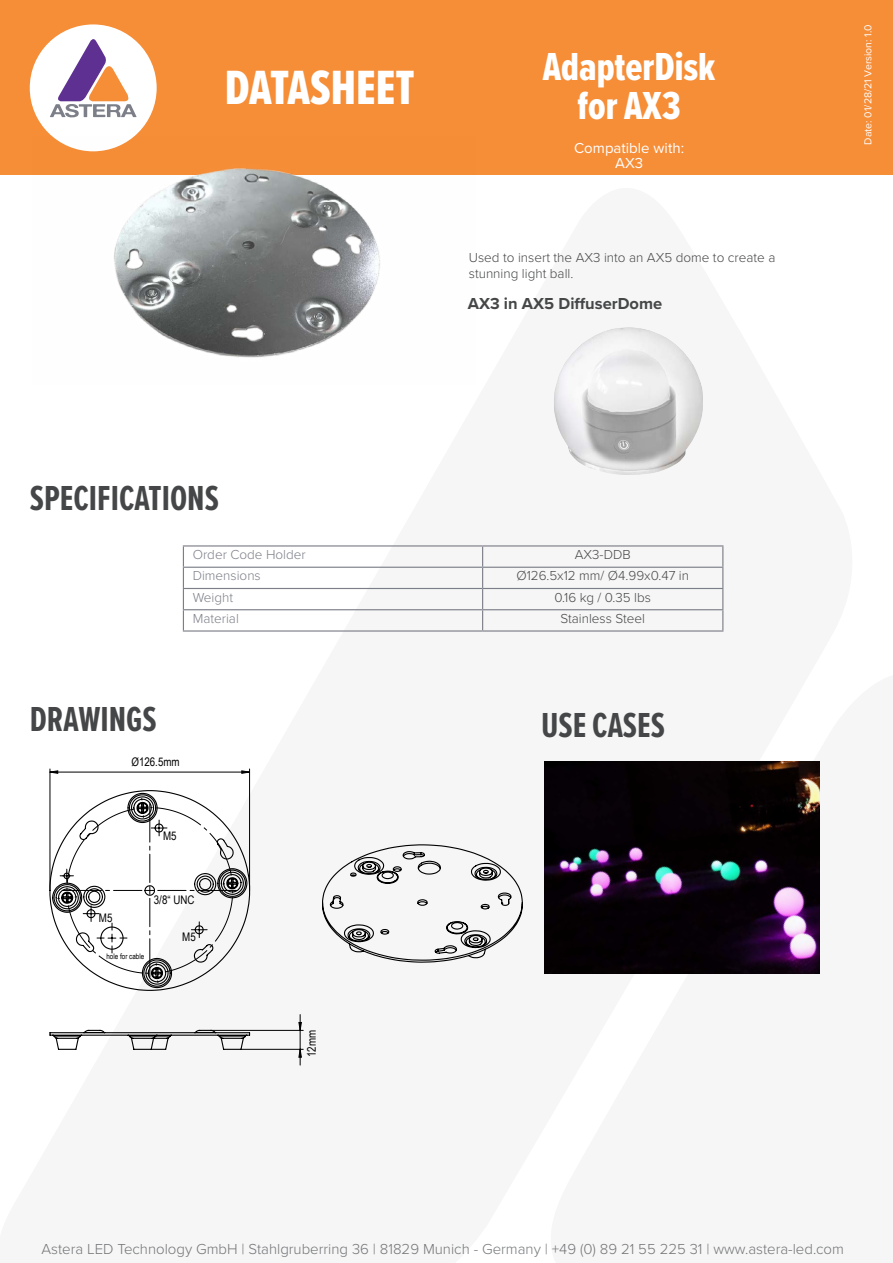
<style>
.page{position:relative;width:893px;height:1263px;background:#fff}
.page>*{position:absolute;margin:0;border:0;box-sizing:border-box;transform-origin:0 0}
.t1{font:49.8px "Proxima Nova Ex Cn Extrabld";color:#fff}
.t2{font:40.5px/39px "Proxima Nova Ex Cn Extrabld";color:#fff;text-align:center}
.t3{font:700 36px "Proxima Nova Ex Cn";color:#454647}
.t4{font:700 16.5px "Proxima Nova";color:#454647}
.t5{font:300 15px "Proxima Nova";color:#76787b}
.t6{font:15px/15px "Proxima Nova";color:#fff;text-align:center}
.t7{font:300 13.5px/16.2px "Proxima Nova";color:#454647}
.t8{font:300 13.5px "Proxima Nova";color:#7c7f88}
.t9{font:11.85px "Arial Narrow";color:#000}
.t10{font:10.5px "Proxima Nova";color:#fff}
.t11{font:7.65px "Arial Narrow";color:#000}
</style>
<div class="page">
<div style="left:0;top:0;width:893px;height:175px;background:#f68d37"></div>
<div style="left:30px;top:24px;width:127px;height:127px;background:#fff;border-radius:50%"></div>
<svg style="left:50px;top:37px;width:86px;height:81px"></svg>
<hr style="left:183px;top:545px;width:300px;height:1px;background:#7c7f88">
<hr style="left:483px;top:545px;width:240px;height:1px;background:#7c7f88">
<hr style="left:183px;top:567px;width:300px;height:1px;background:#7c7f88">
<hr style="left:483px;top:567px;width:240px;height:1px;background:#7c7f88">
<hr style="left:183px;top:588px;width:300px;height:1px;background:#7c7f88">
<hr style="left:483px;top:588px;width:240px;height:1px;background:#7c7f88">
<hr style="left:183px;top:609px;width:300px;height:1px;background:#7c7f88">
<svg style="left:183px;top:546px;width:1px;height:84px"></svg>
<hr style="left:483px;top:609px;width:240px;height:1px;background:#7c7f88">
<svg style="left:482px;top:546px;width:1px;height:84px"></svg>
<svg style="left:722px;top:546px;width:1px;height:84px"></svg>
<hr style="left:183px;top:630px;width:300px;height:2px;background:#7c7f88">
<hr style="left:483px;top:630px;width:240px;height:2px;background:#7c7f88">
<img style="left:52px;top:136px;width:328px;height:222px">
<img style="left:544px;top:761px;width:275px;height:213px">
<img style="left:554px;top:327px;width:149px;height:148px">
<hr style="left:50px;top:769px;width:1px;height:121px;background:#000">
<hr style="left:249px;top:769px;width:1px;height:121px;background:#000">
<hr style="left:211px;top:1030px;width:92px;height:1px;background:#000">
<hr style="left:241px;top:1049px;width:62px;height:1px;background:#000">
<svg style="left:49px;top:770px;width:201px;height:4px"></svg>
<svg style="left:298px;top:1014px;width:4px;height:51px"></svg>
<svg style="left:49px;top:1029px;width:202px;height:21px"></svg>
<svg style="left:49px;top:789px;width:202px;height:202px"></svg>
<svg style="left:322px;top:844px;width:201px;height:119px"></svg>
<h1 class="t1" style="left:225px;top:51px;width:191px">DATASHEET</h1>
<h2 class="t2" style="left:543px;top:47px;width:174px">AdapterDisk for AX3</h2>
<p class="t6" style="left:574px;top:140px;width:111px">Compatible with:<br>AX3</p>
<p class="t7" style="left:469px;top:248px;width:308px">Used to insert the AX3 into an AX5 dome to create a stunning light ball.</p>
<p class="t4" style="left:468px;top:291px;width:196px">AX3 in AX5 DiffuserDome</p>
<h3 class="t3" style="left:30px;top:472px;width:191px">SPECIFICATIONS</h3>
<p class="t8" style="left:193px;top:544px;width:115px">Order Code Holder</p>
<p class="t7" style="left:575px;top:546px;width:57px">AX3-DDB</p>
<p class="t8" style="left:193px;top:566px;width:70px">Dimensions</p>
<p class="t7" style="left:516px;top:567px;width:174px">Ø126.5x12 mm/ Ø4.99x0.47 in</p>
<p class="t8" style="left:193px;top:587px;width:42px">Weight</p>
<p class="t7" style="left:554px;top:588px;width:98px">0.16 kg / 0.35 lbs</p>
<p class="t8" style="left:193px;top:608px;width:48px">Material</p>
<p class="t7" style="left:560px;top:609px;width:86px">Stainless Steel</p>
<h3 class="t3" style="left:30px;top:693px;width:129px">DRAWINGS</h3>
<h3 class="t3" style="left:541px;top:698px;width:125px">USE CASES</h3>
<p class="t9" style="left:131px;top:753px;width:50px">Ø126.5mm</p>
<p class="t9" style="left:163px;top:827px;width:15px">M5</p>
<p class="t9" style="left:99px;top:909px;width:15px">M5</p>
<p class="t11" style="left:106px;top:950px;width:39px">hole for cable</p>
<p class="t9" style="left:154px;top:891px;width:42px">3/8“ UNC</p>
<p class="t9" style="left:182px;top:928px;width:15px">M5</p>
<p class="t9" style="left:303px;top:1057px;width:29px;rotate:-90deg">12mm</p>
<p class="t10" style="left:860px;top:145px;width:122px;rotate:-90deg">Date: 01/28/21 Version: 1.0</p>
<p class="t5" style="left:41px;top:1237px;width:804px">Astera LED Technology GmbH | Stahlgruberring 36 | 81829 Munich - Germany | +49 (0) 89 21 55 225 31 | www.astera-led.com</p>
</div>
